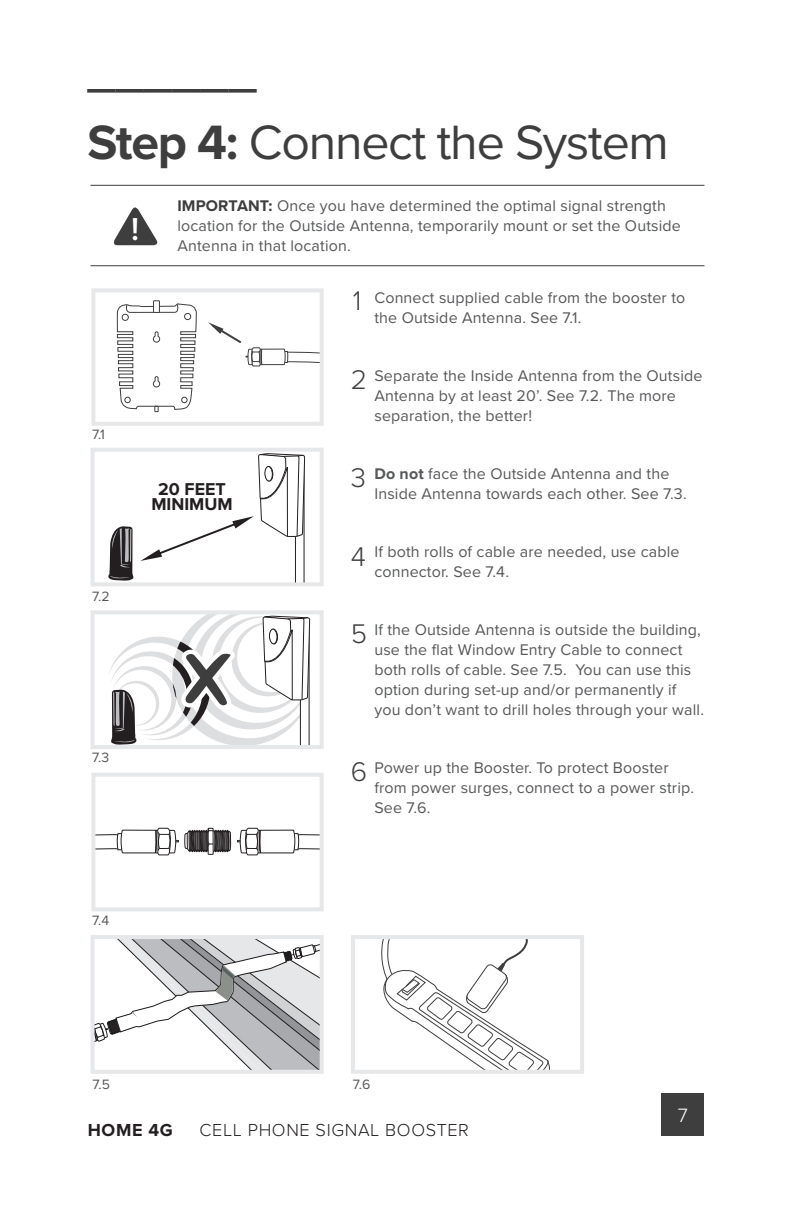
<style>
.page{position:relative;width:792px;height:1224px;background:#fff}
.page>*{position:absolute;margin:0;border:0;box-sizing:border-box;transform-origin:0 0}
.t1{font:50px/72px "Proxima Nova";letter-spacing:-.025em;color:#3e3e3f}
.t2{font:600 32.8px "Proxima Nova";color:#fff}
.t3{font:300 28px "Proxima Nova";color:#3e3e3f}
.t4{font:300 20px "Proxima Nova";color:#fff}
.t5{font:300 18px "Proxima Nova";letter-spacing:.035em;color:#231f20}
.t6{font:700 18px "Proxima Nova";letter-spacing:.035em;color:#231f20}
.t7{font:700 17.8px/15.8px "Proxima Nova";color:#231f20;text-align:center}
.t8{font:16px/20px "Proxima Nova";letter-spacing:.01em;color:#57585a}
.t9{font:14px "Proxima Nova";color:#57585a}
.s1{font-weight:600}
.s2{font-weight:700}
.s3{font-weight:700;color:#3e3e3f}
</style>
<div class="page">
<div style="left:662px;top:1094px;width:42px;height:42px;background:#3e3e3f"></div>
<svg style="left:96px;top:940px;width:223px;height:129px"></svg>
<div style="left:91px;top:935px;width:233px;height:139px;border:4px solid #e6e7e9"></div>
<svg style="left:381px;top:940px;width:169px;height:129px"></svg>
<div style="left:351px;top:935px;width:233px;height:139px;border:4px solid #e6e7e9"></div>
<svg style="left:114px;top:207px;width:44px;height:38px"></svg>
<hr style="left:91px;top:185px;width:614px;height:1px;background:#3e3e3f">
<hr style="left:91px;top:265px;width:614px;height:1px;background:#3e3e3f">
<svg style="left:108px;top:526px;width:26px;height:55px"></svg>
<svg style="left:140px;top:453px;width:165px;height:128px"></svg>
<div style="left:91px;top:448px;width:233px;height:138px;border:4px solid #e6e7e9"></div>
<div style="left:91px;top:610px;width:233px;height:139px;border:4px solid #e6e7e9"></div>
<svg style="left:116px;top:300px;width:203px;height:113px"></svg>
<div style="left:91px;top:288px;width:233px;height:138px;border:4px solid #e6e7e9"></div>
<svg style="left:237px;top:827px;width:82px;height:29px"></svg>
<svg style="left:96px;top:827px;width:135px;height:29px"></svg>
<div style="left:91px;top:773px;width:233px;height:138px;border:4px solid #e6e7e9"></div>
<svg style="left:108px;top:612px;width:203px;height:135px"></svg>
<h1 class="t1" style="left:88px;top:37px;width:583px"><span class="s1">______<br></span><span class="s2">Step 4:</span> Connect the System</h1>
<p class="t9" style="left:92px;top:429px;width:15px">7.1</p>
<p class="t9" style="left:92px;top:590px;width:19px">7.2</p>
<p class="t9" style="left:92px;top:752px;width:19px">7.3</p>
<h2 class="t2" style="left:131px;top:215px;width:10px">!</h2>
<p class="t8" style="left:177px;top:197px;width:505px"><span class="s3">IMPORTANT:</span> Once you have determined the optimal signal strength location for the Outside Antenna, temporarily mount or set the Outside<br>Antenna in that location.</p>
<h3 class="t3" style="left:353px;top:289px;width:10px">1</h3>
<p class="t8" style="left:374px;top:288px;width:312px">Connect supplied cable from the booster to the Outside Antenna. See 7.1.</p>
<p class="t7" style="left:151px;top:481px;width:83px">20 FEET<br>MINIMUM</p>
<h3 class="t3" style="left:351px;top:368px;width:18px">2</h3>
<p class="t8" style="left:374px;top:366px;width:330px">Separate the Inside Antenna from the Outside<br>Antenna by at least 20’. See 7.2. The more separation, the better!</p>
<h3 class="t3" style="left:351px;top:466px;width:17px">3</h3>
<p class="t8" style="left:374px;top:464px;width:314px"><span class="s2">Do not</span> face the Outside Antenna and the<br>Inside Antenna towards each other. See 7.3.</p>
<h3 class="t3" style="left:351px;top:545px;width:17px">4</h3>
<p class="t8" style="left:374px;top:542px;width:307px">If both rolls of cable are needed, use cable connector. See 7.4.</p>
<h3 class="t3" style="left:351px;top:622px;width:18px">5</h3>
<p class="t8" style="left:374px;top:620px;width:331px">If the Outside Antenna is outside the building, use the lat Window Entry Cable to connect both rolls of cable. See 7.5. You can use this option during set-up and/or permanently if you don’t want to drill holes through your wall.</p>
<h3 class="t3" style="left:351px;top:760px;width:18px">6</h3>
<p class="t8" style="left:374px;top:758px;width:321px">Power up the Booster. To protect Booster from power surges, connect to a power strip.<br>See 7.6.</p>
<p class="t9" style="left:92px;top:914px;width:19px">7.4</p>
<p class="t9" style="left:93px;top:1078px;width:19px">7.5</p>
<p class="t9" style="left:353px;top:1078px;width:19px">7.6</p>
<p class="t6" style="left:88px;top:1122px;width:86px">HOME 4G</p>
<p class="t5" style="left:200px;top:1122px;width:271px">CELL PHONE SIGNAL BOOSTER</p>
<p class="t4" style="left:678px;top:1107px;width:12px">7</p>
</div>
